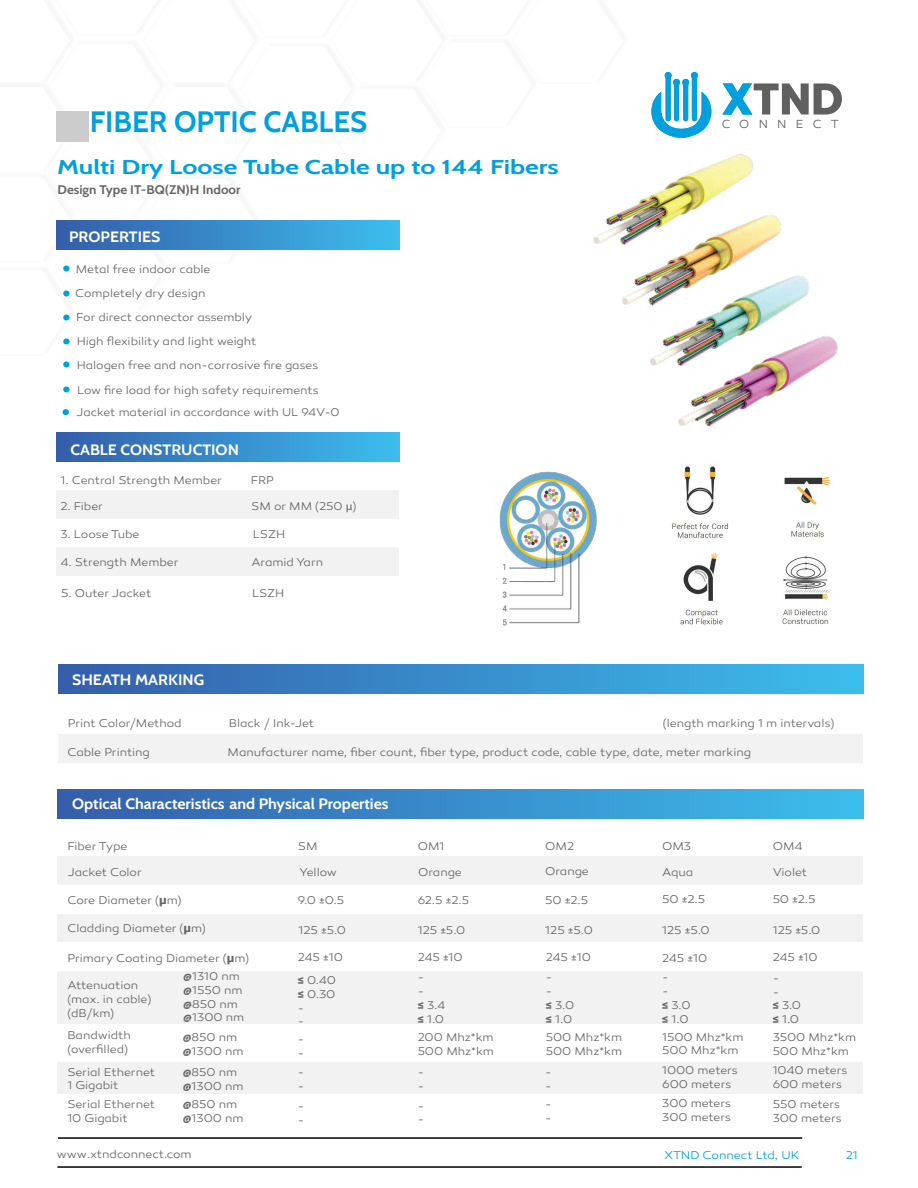
<style>
.page{position:relative;width:918px;height:1188px;background:#fff}
.page>*{position:absolute;margin:0;border:0;box-sizing:border-box;transform-origin:0 0}
.t1{font:29.4px "Cabin";color:#00a0df}
.t2{font:19.95px "Cabin";color:#00a0df;scale:1.32 1}
.t3{font:15px "Cabin";color:#fff;scale:1.06 1}
.t4{font:12.45px "Cabin";color:#666;scale:1.06 1}
.t5{font:12px "Canaro Light DEMO";letter-spacing:.77em;color:#606060}
.t6{font:11.55px/13.8px "Canaro Light DEMO";letter-spacing:-.005em;color:#666;scale:1.06 1}
.t7{font:11.55px "Canaro Light DEMO";letter-spacing:-.005em;color:#666;scale:1.05 1}
.t8{font:11.55px "Canaro Light DEMO";color:#00a0df;scale:1.06 1}
.t9{font:11.4px "Canaro Light DEMO";letter-spacing:-.005em;color:#00a0df;scale:1.07 1}
.s1{font-family:"Myriad Pro"}
.s2{font-family:"Roboto";font-weight:900}
.s3{font-family:"Cabin"}
</style>
<div class="page">
<div style="left:56px;top:491px;width:342px;height:28px;background:#f2f2f2"></div>
<div style="left:58px;top:735px;width:805px;height:28px;background:#f2f2f2"></div>
<div style="left:57px;top:220px;width:342px;height:29px;background:linear-gradient(to right,#355daa,#3cbded)"></div>
<div style="left:57px;top:433px;width:342px;height:29px;background:linear-gradient(to right,#355daa,#3cbded)"></div>
<div style="left:57px;top:856px;width:806px;height:29px;background:#f2f2f2"></div>
<div style="left:57px;top:914px;width:806px;height:28px;background:#f2f2f2"></div>
<div style="left:57px;top:971px;width:806px;height:54px;background:#f2f2f2"></div>
<div style="left:57px;top:1062px;width:806px;height:33px;background:#f2f2f2"></div>
<div style="left:58px;top:1094px;width:805px;height:31px;background:#fff"></div>
<div style="left:57px;top:790px;width:806px;height:29px;background:linear-gradient(to right,#355daa,#3cbded)"></div>
<div style="left:58px;top:664px;width:805px;height:29px;background:linear-gradient(to right,#355daa,#3cbdee)"></div>
<div style="left:56px;top:111px;width:33px;height:30px;background:#ccc"></div>
<hr style="left:58px;top:1137px;width:744px;height:2px;background:#000">
<hr style="left:57px;top:1166px;width:745px;height:2px;background:#000">
<div style="left:57px;top:547px;width:342px;height:29px;background:#f2f2f2"></div>
<img style="left:671px;top:466px;width:160px;height:159px">
<svg style="left:722px;top:83px;width:120px;height:32px"></svg>
<svg style="left:651px;top:72px;width:61px;height:66px"></svg>
<img style="left:593px;top:154px;width:245px;height:273px">
<img style="left:496px;top:471px;width:101px;height:155px">
<div style="left:63px;top:266px;width:7px;height:6px;background:#00a0df;border-radius:50%"></div>
<div style="left:63px;top:290px;width:7px;height:6px;background:#00a0df;border-radius:50%"></div>
<div style="left:63px;top:314px;width:7px;height:6px;background:#00a0df;border-radius:50%"></div>
<div style="left:63px;top:338px;width:7px;height:6px;background:#00a0df;border-radius:50%"></div>
<div style="left:63px;top:361px;width:7px;height:6px;background:#00a0df;border-radius:50%"></div>
<div style="left:63px;top:386px;width:7px;height:6px;background:#00a0df;border-radius:50%"></div>
<svg style="left:63px;top:409px;width:6px;height:6px"></svg>
<h1 class="t1" style="left:90px;top:98px;width:279px">FIBER OPTIC CABLES</h1>
<h2 class="t2" style="left:57px;top:152px;width:381px">Multi Dry Loose Tube Cable up to 144 Fibers</h2>
<p class="t4" style="left:58px;top:180px;width:174px">Design Type IT-BQ(ZN)H Indoor</p>
<p class="t3" style="left:69px;top:225px;width:88px">PROPERTIES</p>
<p class="t6" style="left:75px;top:258px;width:231px;line-height:24.2px">Metal free indoor cable<br>Completely dry design<br>For direct connector assembly<br>High flexibility and light weight<br>Halogen free and non-corrosive fire gases<br>Low fire load for high safety requirements</p>
<p class="t7" style="left:77px;top:407px;width:252px">Jacket material in accordance with UL 94V-0</p>
<p class="t3" style="left:70px;top:438px;width:160px">CABLE CONSTRUCTION</p>
<p class="t6" style="left:60px;top:473px;width:154px">1. Central Strength Member</p>
<p class="t6" style="left:251px;top:473px;width:23px">FRP</p>
<p class="t6" style="left:60px;top:500px;width:42px">2. Fiber</p>
<p class="t6" style="left:251px;top:500px;width:101px">SM or MM (250 <span class="s1">μ</span>)</p>
<p class="t6" style="left:60px;top:528px;width:76px">3. Loose Tube</p>
<p class="t6" style="left:253px;top:528px;width:32px">LSZH</p>
<p class="t6" style="left:61px;top:556px;width:113px">4. Strength Member</p>
<p class="t6" style="left:251px;top:556px;width:69px">Aramid Yarn</p>
<p class="t6" style="left:61px;top:587px;width:87px">5. Outer Jacket</p>
<p class="t6" style="left:252px;top:587px;width:32px">LSZH</p>
<p class="t3" style="left:72px;top:668px;width:126px">SHEATH MARKING</p>
<p class="t5" style="left:722px;top:118px;width:119px">CONNECT</p>
<p class="t6" style="left:68px;top:716px;width:109px">Print Color/Method</p>
<p class="t6" style="left:229px;top:716px;width:82px">Black / Ink-Jet</p>
<p class="t6" style="left:663px;top:716px;width:164px">(length marking 1 m intervals)</p>
<p class="t6" style="left:228px;top:746px;width:495px">Manufacturer name, fiber count, fiber type, product code, cable type, date, meter marking</p>
<p class="t6" style="left:67px;top:746px;width:79px">Cable Printing</p>
<p class="t3" style="left:72px;top:792px;width:300px">Optical Characteristics and Physical Properties</p>
<p class="t6" style="left:298px;top:840px;width:20px">SM</p>
<p class="t6" style="left:418px;top:840px;width:27px">OM1</p>
<p class="t6" style="left:545px;top:840px;width:29px">OM2</p>
<p class="t6" style="left:662px;top:840px;width:29px">OM3</p>
<p class="t6" style="left:773px;top:840px;width:30px">OM4</p>
<p class="t6" style="left:67px;top:840px;width:58px">Fiber Type</p>
<p class="t6" style="left:68px;top:866px;width:71px">Jacket Color</p>
<p class="t6" style="left:67px;top:894px;width:109px">Core Diameter (<span class="s2">µ</span>m)</p>
<p class="t6" style="left:67px;top:922px;width:132px">Cladding Diameter (<span class="s2">µ</span>m)</p>
<p class="t6" style="left:67px;top:952px;width:173px">Primary Coating Diameter (<span class="s2">µ</span>m)</p>
<p class="t6" style="left:67px;top:979px;width:81px">Attenuation (max. in cable) (dB/km)</p>
<p class="t6" style="left:67px;top:1029px;width:61px">Bandwidth (overfilled)</p>
<p class="t6" style="left:67px;top:1066px;width:84px">Serial Ethernet<br>1 Gigabit</p>
<p class="t6" style="left:67px;top:1098px;width:84px">Serial Ethernet<br>10 Gigabit</p>
<p class="t6" style="left:183px;top:970px;width:59px"><span class="s3">@</span>1310 nm <span class="s3">@</span>1550 nm <span class="s3">@</span>850 nm <span class="s3">@</span>1300 nm</p>
<p class="t6" style="left:183px;top:1031px;width:59px"><span class="s3">@</span>850 nm <span class="s3">@</span>1300 nm</p>
<p class="t6" style="left:183px;top:1066px;width:59px"><span class="s3">@</span>850 nm <span class="s3">@</span>1300 nm</p>
<p class="t6" style="left:183px;top:1098px;width:59px"><span class="s3">@</span>850 nm <span class="s3">@</span>1300 nm</p>
<p class="t6" style="left:300px;top:866px;width:37px">Yellow</p>
<p class="t6" style="left:298px;top:894px;width:45px">9.0 <span class="s3">±</span>0.5</p>
<p class="t6" style="left:298px;top:924px;width:46px">125 <span class="s3">±</span>5.0</p>
<p class="t6" style="left:298px;top:946px;width:44px;line-height:23.4px">245 <span class="s3">±</span>10 <span class="s2">≤</span> 0.40</p>
<p class="t6" style="left:298px;top:988px;width:37px"><span class="s2">≤</span> 0.30 -<br>-</p>
<p class="t6" style="left:298px;top:1033px;width:8px">- -</p>
<p class="t6" style="left:298px;top:1066px;width:8px">- -</p>
<p class="t6" style="left:298px;top:1100px;width:8px">- -</p>
<p class="t6" style="left:418px;top:866px;width:43px">Orange</p>
<p class="t6" style="left:545px;top:865px;width:43px">Orange</p>
<p class="t6" style="left:662px;top:866px;width:31px">Aqua</p>
<p class="t6" style="left:418px;top:894px;width:50px">62.5 <span class="s3">±</span>2.5</p>
<p class="t6" style="left:545px;top:894px;width:42px">50 <span class="s3">±</span>2.5</p>
<p class="t6" style="left:662px;top:893px;width:42px">50 <span class="s3">±</span>2.5</p>
<p class="t6" style="left:773px;top:866px;width:34px">Violet</p>
<p class="t6" style="left:773px;top:893px;width:42px">50 <span class="s3">±</span>2.5</p>
<p class="t6" style="left:418px;top:924px;width:46px">125 <span class="s3">±</span>5.0</p>
<p class="t6" style="left:545px;top:924px;width:46px">125 <span class="s3">±</span>5.0</p>
<p class="t6" style="left:662px;top:924px;width:46px">125 <span class="s3">±</span>5.0</p>
<p class="t6" style="left:773px;top:924px;width:46px">125 <span class="s3">±</span>5.0</p>
<p class="t6" style="left:418px;top:951px;width:44px">245 <span class="s3">±</span>10</p>
<p class="t6" style="left:546px;top:951px;width:44px">245 <span class="s3">±</span>10</p>
<p class="t6" style="left:662px;top:952px;width:44px">245 <span class="s3">±</span>10</p>
<p class="t6" style="left:773px;top:951px;width:44px">245 <span class="s3">±</span>10</p>
<p class="t6" style="left:418px;top:971px;width:28px">-<br>-<br><span class="s2">≤</span> 3.4 <span class="s2">≤</span> 1.0</p>
<p class="t6" style="left:546px;top:971px;width:28px">-<br>-<br><span class="s2">≤</span> 3.0 <span class="s2">≤</span> 1.0</p>
<p class="t6" style="left:662px;top:971px;width:28px">-<br>-<br><span class="s2">≤</span> 3.0 <span class="s2">≤</span> 1.0</p>
<p class="t6" style="left:773px;top:972px;width:28px">-<br>-<br><span class="s2">≤</span> 3.0 <span class="s2">≤</span> 1.0</p>
<p class="t6" style="left:418px;top:1031px;width:73px">200 Mhz*km<br>500 Mhz*km</p>
<p class="t6" style="left:546px;top:1031px;width:73px">500 Mhz*km<br>500 Mhz*km</p>
<p class="t6" style="left:662px;top:1032px;width:78px;line-height:13.2px">1500 Mhz*km<br>500 Mhz*km</p>
<p class="t6" style="left:773px;top:1031px;width:80px">3500 Mhz*km<br>500 Mhz*km</p>
<p class="t6" style="left:418px;top:1066px;width:8px">- -</p>
<p class="t6" style="left:545px;top:1066px;width:8px">- -</p>
<p class="t6" style="left:418px;top:1099px;width:8px">- -</p>
<p class="t6" style="left:545px;top:1098px;width:8px">- -</p>
<p class="t6" style="left:662px;top:1064px;width:73px">1000 meters<br>600 meters</p>
<p class="t6" style="left:662px;top:1097px;width:67px">300 meters<br>300 meters</p>
<p class="t6" style="left:773px;top:1064px;width:72px">1040 meters<br>600 meters</p>
<p class="t6" style="left:773px;top:1098px;width:67px">550 meters<br>300 meters</p>
<p class="t6" style="left:57px;top:1148px;width:129px">www.xtndconnect.com</p>
<p class="t9" style="left:664px;top:1150px;width:127px">XTND Connect Ltd, UK</p>
<p class="t8" style="left:846px;top:1149px;width:13px">21</p>
</div>
